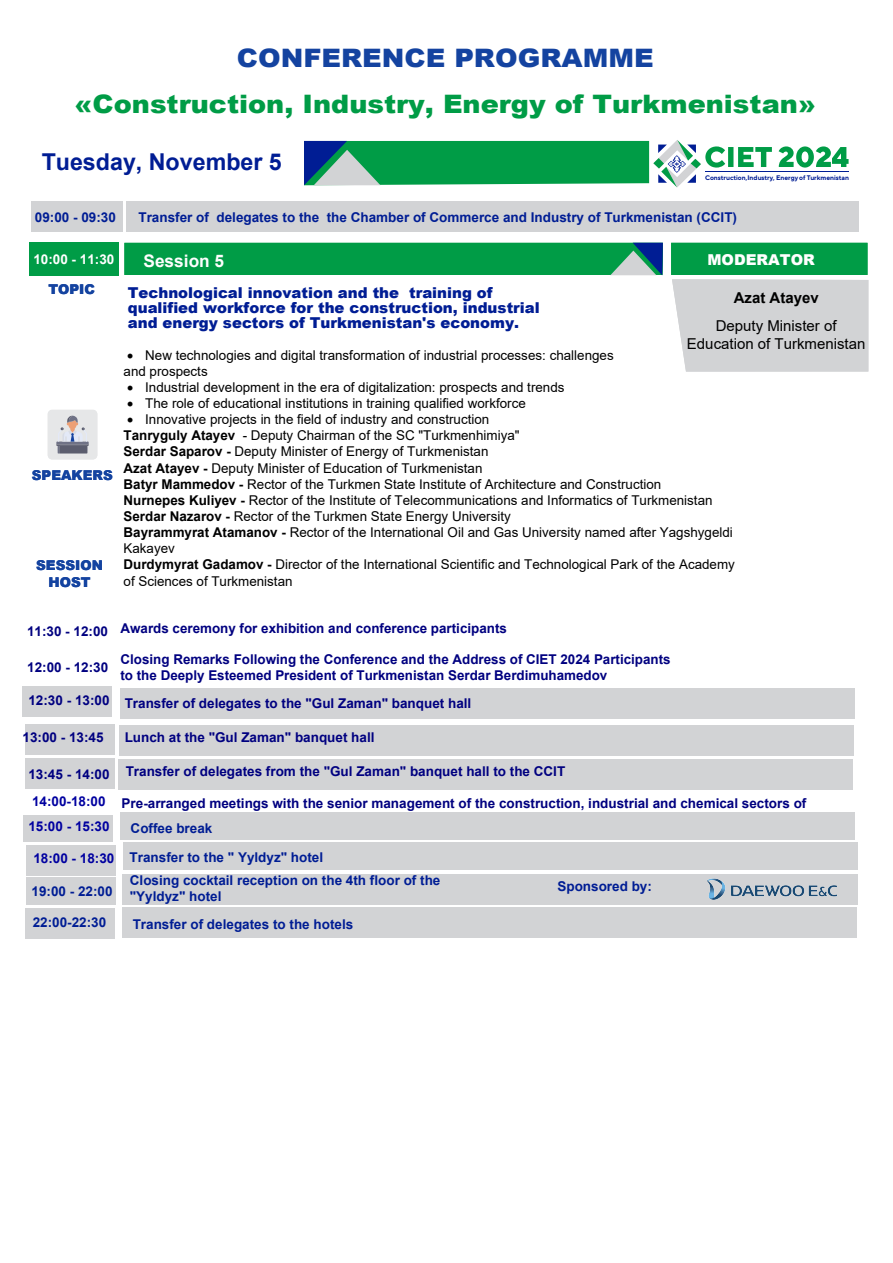
<style>
.page{position:relative;width:893px;height:1263px;background:#fff}
.page>*{position:absolute;margin:0;border:0;box-sizing:border-box;transform-origin:0 0}
.t1{font:900 25.5px "Arial";color:#009c46;scale:1.07 1}
.t2{font:900 25.5px "Arial";color:#1443a0;scale:1.07 1}
.t3{font:700 23.25px "Arial";color:#001d94}
.t4{font:700 17.25px "Arial";color:#fefefe}
.t5{font:900 15px/15px "Arial";color:#001d94}
.t6{font:15px/18px "Arial";color:#000;text-align:center}
.t7{font:700 15px "Arial";color:#000}
.t8{font:900 15px "Arial";color:#fff}
.t9{font:13.5px/16.2px "Arial";color:#000}
.t10{font:700 13.5px/16px "Arial";color:#000080}
.t11{font:700 13.5px/16.2px "Arial";color:#001d94}
.t12{font:700 13.5px "Arial";color:#000080}
.t13{font:700 13.5px "Arial";color:#0000a0}
.t14{font:900 13.5px/16.2px "Arial";color:#1443a0;text-align:center}
.t15{font:700 13.5px "Arial";color:#001d94}
.t16{font:700 13.5px "Arial";color:#fff}
.t17{font:700 6.6px "TT Norms Pro";color:#001d94}
.s1{font-style:inherit}
.s2{font-weight:700}
</style>
<div class="page">
<svg style="left:304px;top:140px;width:544px;height:48px"></svg>
<div style="left:124px;top:243px;width:539px;height:32px;background:#009c46"></div>
<div style="left:29px;top:243px;width:90px;height:33px;background:#009c46"></div>
<div style="left:672px;top:279px;width:196px;height:93px;background:#d2d3d5"></div>
<div style="left:671px;top:243px;width:196px;height:32px;background:#009c46"></div>
<svg style="left:610px;top:243px;width:53px;height:32px"></svg>
<div style="left:126px;top:201px;width:732px;height:31px;background:#d2d3d5"></div>
<div style="left:31px;top:201px;width:92px;height:31px;background:#d2d3d5"></div>
<div style="left:48px;top:410px;width:49px;height:49px;background:#e6e7e8;border-radius:4px"></div>
<svg style="left:56px;top:416px;width:33px;height:37px"></svg>
<div style="left:124px;top:843px;width:734px;height:27px;background:#d2d3d5"></div>
<div style="left:26px;top:877px;width:89px;height:28px;background:#d2d3d5"></div>
<div style="left:123px;top:874px;width:734px;height:30px;background:#d2d3d5"></div>
<div style="left:26px;top:845px;width:89px;height:30px;background:#d2d3d5"></div>
<div style="left:122px;top:907px;width:734px;height:31px;background:#d2d3d5"></div>
<div style="left:25px;top:908px;width:90px;height:31px;background:#d2d3d5"></div>
<div style="left:121px;top:688px;width:734px;height:30px;background:#d2d3d5"></div>
<div style="left:119px;top:725px;width:735px;height:30px;background:#d2d3d5"></div>
<div style="left:118px;top:759px;width:735px;height:31px;background:#d2d3d5"></div>
<div style="left:22px;top:686px;width:90px;height:31px;background:#d2d3d5"></div>
<div style="left:25px;top:724px;width:90px;height:31px;background:#d2d3d5"></div>
<div style="left:25px;top:758px;width:90px;height:30px;background:#d2d3d5"></div>
<div style="left:121px;top:812px;width:734px;height:28px;background:#d2d3d5"></div>
<div style="left:23px;top:815px;width:90px;height:27px;background:#d2d3d5"></div>
<img style="left:707px;top:878px;width:130px;height:22px">
<h1 class="t2" style="left:237px;top:40px;width:391px">CONFERENCE PROGRAMME</h1>
<h1 class="t1" style="left:74px;top:85px;width:695px">«Construction, Industry, Energy of Turkmenistan»</h1>
<h2 class="t3" style="left:42px;top:146px;width:242px"><span class="s1">Tuesday</span>, November <span class="s1">5</span></h2>
<p class="t17" style="left:705px;top:174px;width:145px">Construction,Industry, Energy of Turkmenistan</p>
<p class="t11" style="left:35px;top:209px;width:83px">09:<span class="s1">0</span>0 - <span class="s1">09</span>:<span class="s1">3</span>0</p>
<p class="t11" style="left:138px;top:209px;width:600px">Transfer of delegates to the the Chamber of Commerce and Industry of Turkmenistan (CCIT)</p>
<p class="t16" style="left:33px;top:249px;width:83px">10:00 - 1<span class="s1">1</span>:<span class="s1">3</span>0</p>
<p class="t14" style="left:48px;top:281px;width:48px">TOPIC</p>
<p class="t14" style="left:32px;top:467px;width:82px">SPEAKERS</p>
<p class="t14" style="left:36px;top:557px;width:68px">SESSION<br>HOST</p>
<p class="t4" style="left:143px;top:249px;width:82px">Session 5</p>
<p class="t8" style="left:707px;top:249px;width:109px">MODERATOR</p>
<p class="t5" style="left:128px;top:284px;width:413px">Technological innovation and the training of qualified workforce for the construction, industrial and energy sectors of Turkmenistan's economy.</p>
<p class="t7" style="left:734px;top:287px;width:87px">Azat Atayev</p>
<p class="t6" style="left:687px;top:317px;width:180px">Deputy Minister of<br>Education of Turkmenistan</p>
<p class="t9" style="left:124px;top:347px;width:492px">• New technologies and digital transformation of industrial processes: challenges and prospects</p>
<p class="t9" style="left:127px;top:379px;width:439px">• Industrial development in the era of digitalization: prospects and trends</p>
<p class="t9" style="left:127px;top:395px;width:400px">• The role of educational institutions in training qualified workforce</p>
<p class="t9" style="left:124px;top:411px;width:613px">• Innovative projects in the field of industry and construction<br><span class="s2">Tanryguly Atayev</span> - Deputy Chairman of the SC "Turkmenhimiya"<br><span class="s2">Serdar Saparov -</span> Deputy Minister of Energy of Turkmenistan<br><span class="s2">Azat Atayev -</span> Deputy Minister of Education of Turkmenistan<br><span class="s2">Batyr Mammedov -</span> Rector of the Turkmen State Institute of Architecture and Construction<br><span class="s2">Nurnepes Kuliyev -</span> Rector of the Institute of Telecommunications and Informatics of Turkmenistan <span class="s2">Serdar Nazarov -</span> Rector of the Turkmen State Energy University<br><span class="s2">Bayrammyrat Atamanov -</span> Rector of the International Oil and Gas University named after Yagshygeldi Kakayev<br><span class="s2">Durdymyrat Gadamov -</span> Director of the International Scientific and Technological Park of the Academy of Sciences of Turkmenistan</p>
<p class="t10" style="left:27px;top:620px;width:481px">11:30 - 12:00 Awards ceremony for exhibition and conference participants</p>
<p class="t10" style="left:27px;top:659px;width:83px">12:00 - 12:30</p>
<p class="t10" style="left:28px;top:692px;width:83px">12:30 - 13:00</p>
<p class="t10" style="left:23px;top:729px;width:83px">13:00 - 13:45</p>
<p class="t10" style="left:28px;top:766px;width:83px">13:45 - 14:00</p>
<p class="t13" style="left:32px;top:792px;width:75px">14:00-1<span class="s1">8</span>:00</p>
<p class="t10" style="left:120px;top:651px;width:552px">Closing Remarks Following the Conference and the Address of CIET 2024 Participants to the Deeply Esteemed President of Turkmenistan Serdar Berdimuhamedov</p>
<p class="t10" style="left:125px;top:695px;width:348px">Transfer of delegates to the "Gul Zaman" banquet hall</p>
<p class="t10" style="left:125px;top:729px;width:251px">Lunch at the "Gul Zaman" banquet hall</p>
<p class="t10" style="left:126px;top:764px;width:441px">Transfer of delegates from the "Gul Zaman" banquet hall to the CCIT</p>
<p class="t12" style="left:122px;top:794px;width:686px"><span class="s1">Pre-arranged</span> meetings with the senior management of the construction, industrial and <span class="s1">chemical sectors of</span></p>
<p class="t13" style="left:28px;top:817px;width:83px">15:00 - 15:30</p>
<p class="t15" style="left:131px;top:819px;width:83px">Coffee break</p>
<p class="t13" style="left:33px;top:849px;width:83px">18:00 - 18:30</p>
<p class="t11" style="left:130px;top:849px;width:195px">Transfer to the " Yyldyz" hotel</p>
<p class="t11" style="left:32px;top:883px;width:83px">19:<span class="s1">0</span>0 - 22:<span class="s1">0</span>0</p>
<p class="t11" style="left:130px;top:872px;width:312px">Closing <span class="s1">cocktail reception</span> on the 4th floor of the "Yyldyz" hotel</p>
<p class="t11" style="left:33px;top:914px;width:75px">22:<span class="s1">0</span>0-2<span class="s1">2</span>:<span class="s1">3</span>0</p>
<p class="t11" style="left:133px;top:916px;width:222px">Transfer of delegates to the hotels</p>
<p class="t15" style="left:557px;top:877px;width:96px">Sponsored by:</p>
</div>
